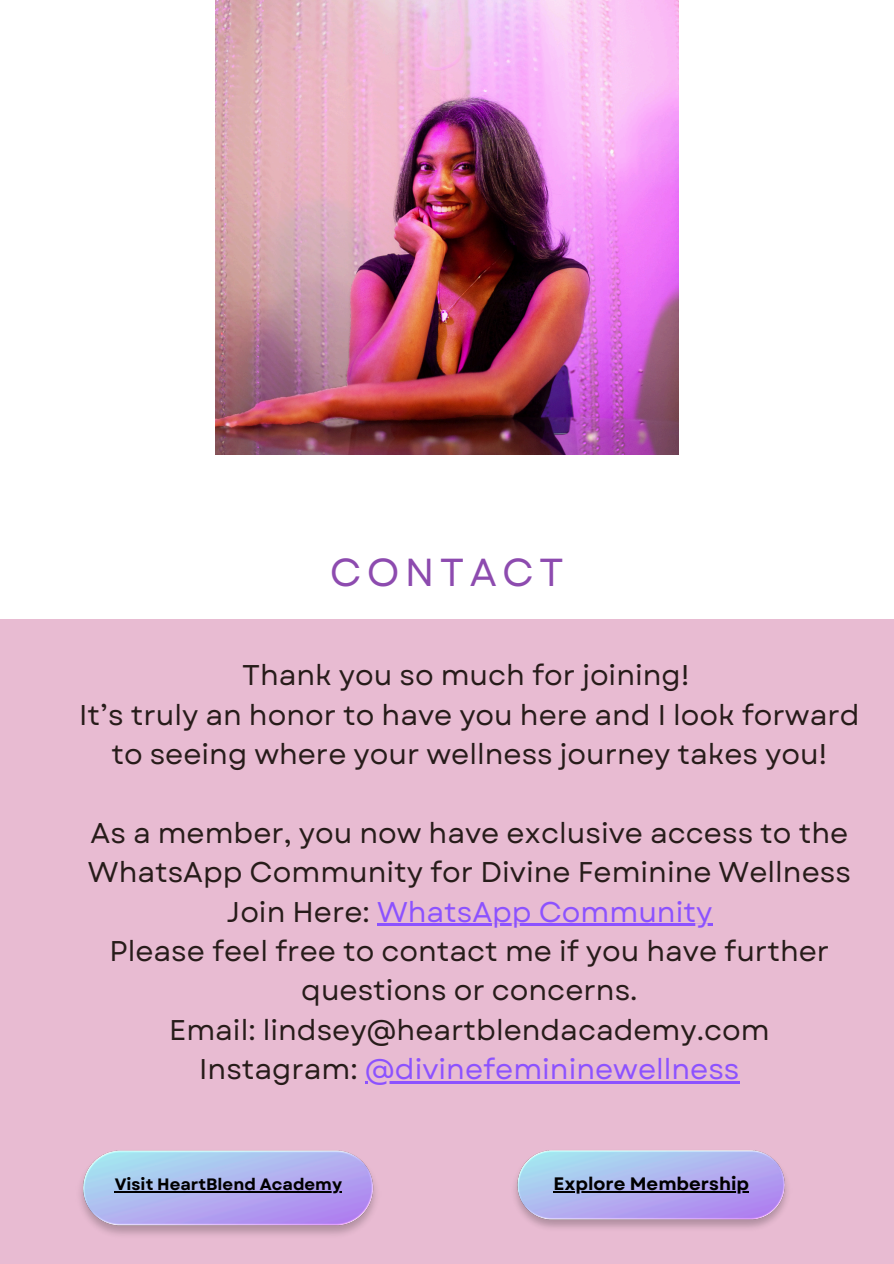
<style>
.page{position:relative;width:894px;height:1264px;background:#fff}
.page>*{position:absolute;margin:0;border:0;box-sizing:border-box;transform-origin:0 0}
.t1{font:39px "Garet";letter-spacing:.135em;color:#8d4baf}
.t2{font:28.5px/39.5px "Garet";color:#271c1a;text-align:center}
.t3{font:700 18px "Garet";color:#000}
.t4{font:700 16.5px "Garet";color:#000}
.s1{color:#8c52ff}
</style>
<div class="page">
<div style="left:0;top:619px;width:893px;height:644px;background:#e8bbd2"></div>
<img style="left:215px;top:0;width:462px;height:454px">
<img style="left:80px;top:1150px;width:296px;height:85px">
<hr style="left:377px;top:923px;width:335px;height:3px;background:#8c52ff">
<hr style="left:365px;top:1081px;width:49px;height:2px;background:#8c52ff">
<hr style="left:414px;top:1081px;width:325px;height:2px;background:#8c52ff">
<hr style="left:115px;top:1191px;width:227px;height:1px;background:#000">
<img style="left:515px;top:1150px;width:273px;height:78px">
<hr style="left:553px;top:1191px;width:196px;height:1px;background:#000">
<h2 class="t1" style="left:329px;top:544px;width:235px">CONTACT</h2>
<h2 class="t2" style="left:79px;top:655px;width:781px">Thank you so much for joining!<br>It’s truly an honor to have you here and I look forward to seeing where your wellness journey takes you!</h2>
<p class="t2" style="left:88px;top:813px;width:764px">As a member, you now have exclusive access to the<br>WhatsApp Community for Divine Feminine Wellness<br>Join Here: <span class="s1">WhatsApp Community</span></p>
<p class="t2" style="left:109px;top:931px;width:721px">Please feel free to contact me if you have further questions or concerns.<br>Email: lindsey@heartblendacademy.com Instagram: <span class="s1">@divinefemininewellness</span></p>
<p class="t4" style="left:115px;top:1172px;width:229px">Visit HeartBlend Academy</p>
<p class="t3" style="left:553px;top:1170px;width:197px">Explore Membership</p>
</div>
